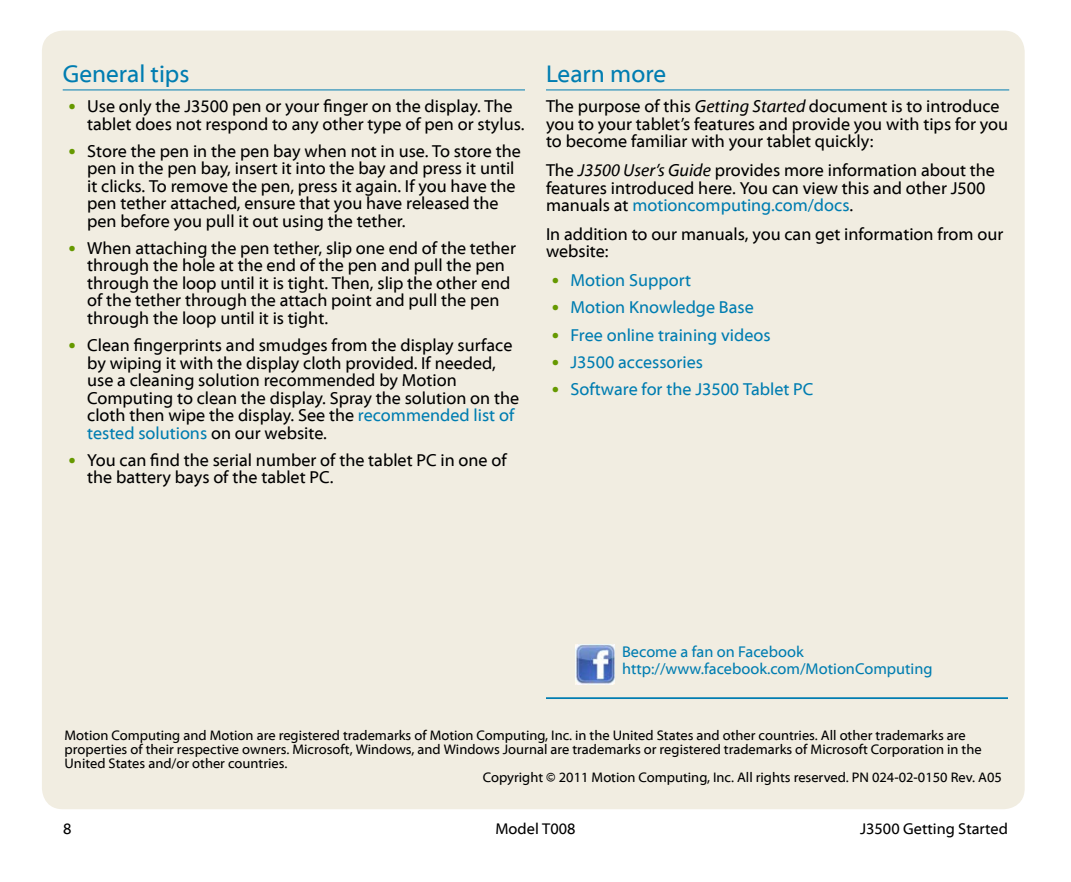
<style>
.page{position:relative;width:1071px;height:882px;background:#fff}
.page>*{position:absolute;margin:0;border:0;box-sizing:border-box;transform-origin:0 0}
.t1{font:24.5px "Myriad Web Pro";color:#007db1}
.t2{font:17.5px/17.5px "Myriad Web Pro";color:#000}
.t3{font:17.5px "Myriad Web Pro";color:#007db1}
.t4{font:15.75px/17.5px "Myriad Web Pro";color:#007db1}
.t5{font:15.75px "Myriad Web Pro";color:#000}
.t6{font:14px "Myriad Web Pro";color:#000}
.s1{font-family:"Calibri";color:#690}
.s2{color:#690}
.s3{color:#007db1}
.s4{font-style:italic}
</style>
<div class="page">
<div style="left:42px;top:31px;width:983px;height:778px;background:#f1ede1;border-radius:21px"></div>
<img style="left:576px;top:645px;width:38px;height:39px">
<hr style="left:546px;top:697px;width:462px;height:2px;background:#007db1">
<hr style="left:546px;top:89px;width:463px;height:1px;background:#007db1">
<hr style="left:63px;top:89px;width:462px;height:1px;background:#007db1">
<h1 class="t1" style="left:63px;top:60px;width:128px">General tips</h1>
<p class="t2" style="left:87px;top:98px;width:439px;text-indent:-19px"><span class="s1">•</span><span class="s2">•</span> Use only the J3500 pen or your finger on the display. The tablet does not respond to any other type of pen or stylus.</p>
<p class="t2" style="left:87px;top:143px;width:435px;text-indent:-19px"><span class="s1">•</span><span class="s2">•</span> Store the pen in the pen bay when not in use. To store the pen in the pen bay, insert it into the bay and press it until it clicks. To remove the pen, press it again. If you have the pen tether attached, ensure that you have released the pen before you pull it out using the tether.</p>
<p class="t2" style="left:87px;top:240px;width:430px;text-indent:-19px"><span class="s1">•</span><span class="s2">•</span> When attaching the pen tether, slip one end of the tether through the hole at the end of the pen and pull the pen through the loop until it is tight. Then, slip the other end of the tether through the attach point and pull the pen through the loop until it is tight.</p>
<p class="t2" style="left:87px;top:337px;width:433px;text-indent:-19px"><span class="s1">•</span><span class="s2">•</span> Clean fingerprints and smudges from the display surface by wiping it with the display cloth provided. If needed, use a cleaning solution recommended by Motion Computing to clean the display. Spray the solution on the cloth then wipe the display. See the <span class="s3">recommended list of tested solutions</span> on our website.</p>
<p class="t2" style="left:87px;top:452px;width:421px;text-indent:-19px"><span class="s1">•</span><span class="s2">•</span> You can find the serial number of the tablet PC in one of the battery bays of the tablet PC.</p>
<h1 class="t1" style="left:546px;top:60px;width:122px">Learn more</h1>
<p class="t2" style="left:546px;top:98px;width:464px">The purpose of this <span class="s4">Getting Started</span> document is to introduce you to your tablet’s features and provide you with tips for you to become familiar with your tablet quickly:</p>
<p class="t2" style="left:546px;top:162px;width:450px">The <span class="s4">J3500 User’s Guide</span> provides more information about the features introduced here. You can view this and other J500 manuals at <span class="s3">motioncomputing.com/docs</span>.</p>
<p class="t2" style="left:546px;top:226px;width:459px">In addition to our manuals, you can get information from our website:</p>
<p class="t3" style="left:551px;top:271px;width:141px"><span class="s1">•</span><span class="s2">•</span> Motion Support</p>
<p class="t3" style="left:551px;top:298px;width:204px"><span class="s1">•</span><span class="s2">•</span> Motion Knowledge Base</p>
<p class="t3" style="left:551px;top:325px;width:221px"><span class="s1">•</span><span class="s2">•</span> Free online training videos</p>
<p class="t3" style="left:551px;top:352px;width:153px"><span class="s1">•</span><span class="s2">•</span> J3500 accessories</p>
<p class="t3" style="left:551px;top:380px;width:264px"><span class="s1">•</span><span class="s2">•</span> Software for the J3500 Tablet PC</p>
<p class="t4" style="left:622px;top:643px;width:312px">Become a fan on Facebook http://www.facebook.com/MotionComputing</p>
<p class="t6" style="left:65px;top:728px;width:903px">Motion Computing and Motion are registered trademarks of Motion Computing, Inc. in the United States and other countries. All other trademarks are</p>
<p class="t6" style="left:65px;top:742px;width:919px">properties of their respective owners. Microsoft, Windows, and Windows Journal are trademarks or registered trademarks of Microsoft Corporation in the</p>
<p class="t6" style="left:65px;top:756px;width:224px">United States and/or other countries.</p>
<p class="t6" style="left:483px;top:770px;width:521px">Copyright © 2011 Motion Computing, Inc. All rights reserved. PN 024-02-0150 Rev. A05</p>
<p class="t5" style="left:63px;top:821px;width:10px">8</p>
<p class="t5" style="left:495px;top:821px;width:82px">Model T008</p>
<p class="t5" style="left:860px;top:821px;width:149px">J3500 Getting Started</p>
</div>
